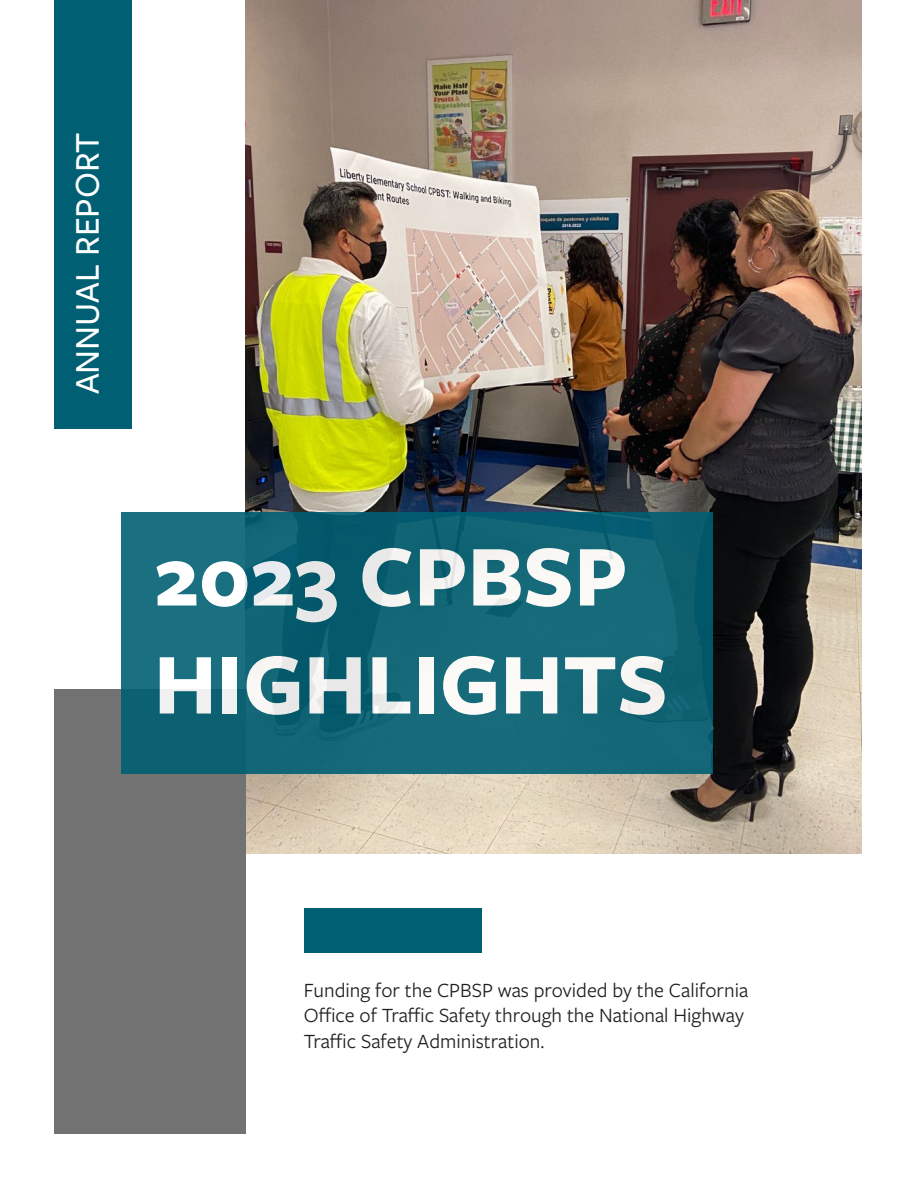
<style>
.page{position:relative;width:918px;height:1188px;background:#fff}
.page>*{position:absolute;margin:0;border:0;box-sizing:border-box;transform-origin:0 0}
.t1{font:700 90px/108px "Freight Sans Pro";color:#fff}
.t2{font:500 36px "Freight Sans Pro";color:#fff}
.t3{font:21px/25.2px "Freight Sans Pro";color:#231f20}
</style>
<div class="page">
<img style="left:245px;top:0;width:617px;height:854px">
<div style="left:54px;top:0;width:78px;height:428px;background:#005f73"></div>
<div style="left:54px;top:689px;width:191px;height:445px;background:#727272"></div>
<svg style="left:122px;top:512px;width:591px;height:261px;background:#106575"></svg>
<div style="left:304px;top:908px;width:178px;height:45px;background:#005f73"></div>
<p class="t2" style="left:63px;top:394px;width:263px;rotate:-90deg">ANNUAL REPORT</p>
<h1 class="t1" style="left:154px;top:519px;width:516px">2023 CPBSP<br>HIGHLIGHTS</h1>
<p class="t3" style="left:304px;top:977px;width:446px">Funding for the CPBSP was provided by the California<br>Office of Traffic Safety through the National Highway<br>Traffic Safety Administration.</p>
</div>
